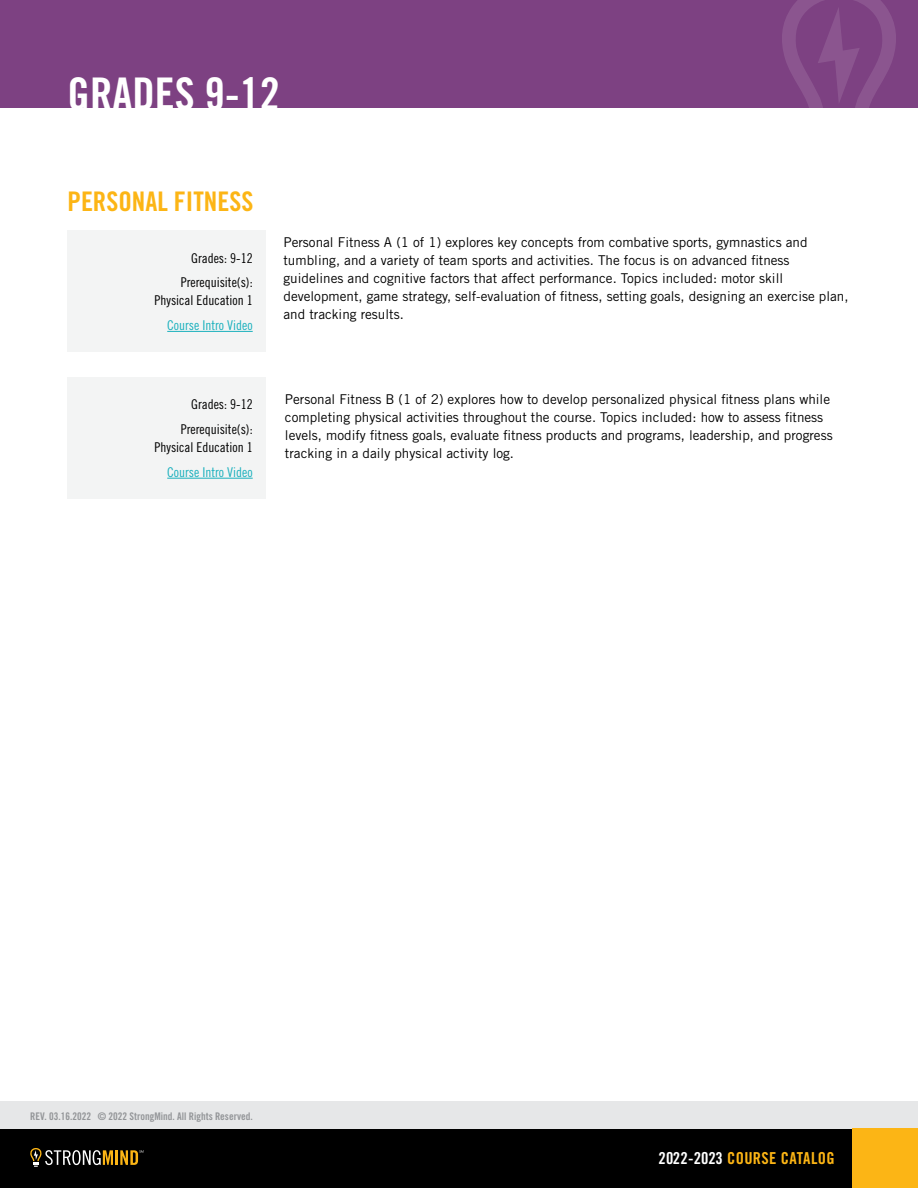
<style>
.page{position:relative;width:918px;height:1188px;background:#fff}
.page>*{position:absolute;margin:0;border:0;box-sizing:border-box;transform-origin:0 0}
.t1{font:45px "Trade Gothic LT Std Bd Cn 20";color:#fff}
.t2{font:27px "Trade Gothic LT Std Bd Cn 20";color:#fcb515}
.t3{font:16.5px "Trade Gothic LT Std Bd Cn 20";letter-spacing:.02em;color:#fcb515}
.t4{font:13.5px/18px "Trade Gothic LT Std";color:#000}
.t5{font:13.5px/24.8px "Trade Gothic LT Std Cn 18";color:#000;text-align:right}
.t6{font:13.5px "Trade Gothic LT Std Cn 18";color:#1ab0bd}
.t7{font:10.5px "Trade Gothic LT Std Bd Cn 20";color:#939598}
.s1{color:#fff}
</style>
<div class="page">
<div style="left:0;top:1102px;width:918px;height:27px;background:#e6e7e8"></div>
<div style="left:0;top:1129px;width:918px;height:59px;background:#000"></div>
<div style="left:852px;top:1129px;width:66px;height:59px;background:#fcb515"></div>
<hr style="left:115px;top:1150px;width:3px;height:15px;background:#fcb515">
<svg style="left:30px;top:1148px;width:83px;height:19px"></svg>
<svg style="left:120px;top:1150px;width:24px;height:15px"></svg>
<div style="left:0;top:0;width:918px;height:108px;background:#7d4182"></div>
<svg style="left:782px;top:0;width:114px;height:108px"></svg>
<div style="left:68px;top:231px;width:198px;height:121px;background:#f3f4f4"></div>
<hr style="left:167px;top:331px;width:86px;height:1px;background:#1ab0bd">
<div style="left:68px;top:377px;width:198px;height:122px;background:#f3f4f4"></div>
<hr style="left:167px;top:478px;width:86px;height:1px;background:#1ab0bd">
<h1 class="t1" style="left:68px;top:66px;width:214px">GRADES 9-12</h1>
<h2 class="t2" style="left:68px;top:185px;width:187px">PERSONAL FITNESS</h2>
<p class="t5" style="left:181px;top:245px;width:73px">Grades: 9-12<br>Prerequisite(s):</p>
<p class="t5" style="left:155px;top:288px;width:100px">Physical Education 1</p>
<p class="t6" style="left:167px;top:317px;width:87px">Course Intro Video</p>
<p class="t5" style="left:181px;top:392px;width:73px">Grades: 9-12<br>Prerequisite(s):</p>
<p class="t5" style="left:155px;top:435px;width:100px">Physical Education 1</p>
<p class="t6" style="left:167px;top:464px;width:87px">Course Intro Video</p>
<p class="t4" style="left:284px;top:233px;width:567px">Personal Fitness A (1 of 1) explores key concepts from combative sports, gymnastics and tumbling, and a variety of team sports and activities. The focus is on advanced fitness guidelines and cognitive factors that affect performance. Topics included: motor skill development, game strategy, self-evaluation of fitness, setting goals, designing an exercise plan, and tracking results.</p>
<p class="t4" style="left:285px;top:390px;width:549px">Personal Fitness B (1 of 2) explores how to develop personalized physical fitness plans while completing physical activities throughout the course. Topics included: how to assess fitness levels, modify fitness goals, evaluate fitness products and programs, leadership, and progress tracking in a daily physical activity log.</p>
<p class="t7" style="left:30px;top:1110px;width:224px">REV. 03.16.2022 © 2022 StrongMind. All Rights Reserved.</p>
<p class="t3" style="left:658px;top:1148px;width:178px"><span class="s1">2022-2023</span> COURSE CATALOG</p>
</div>
